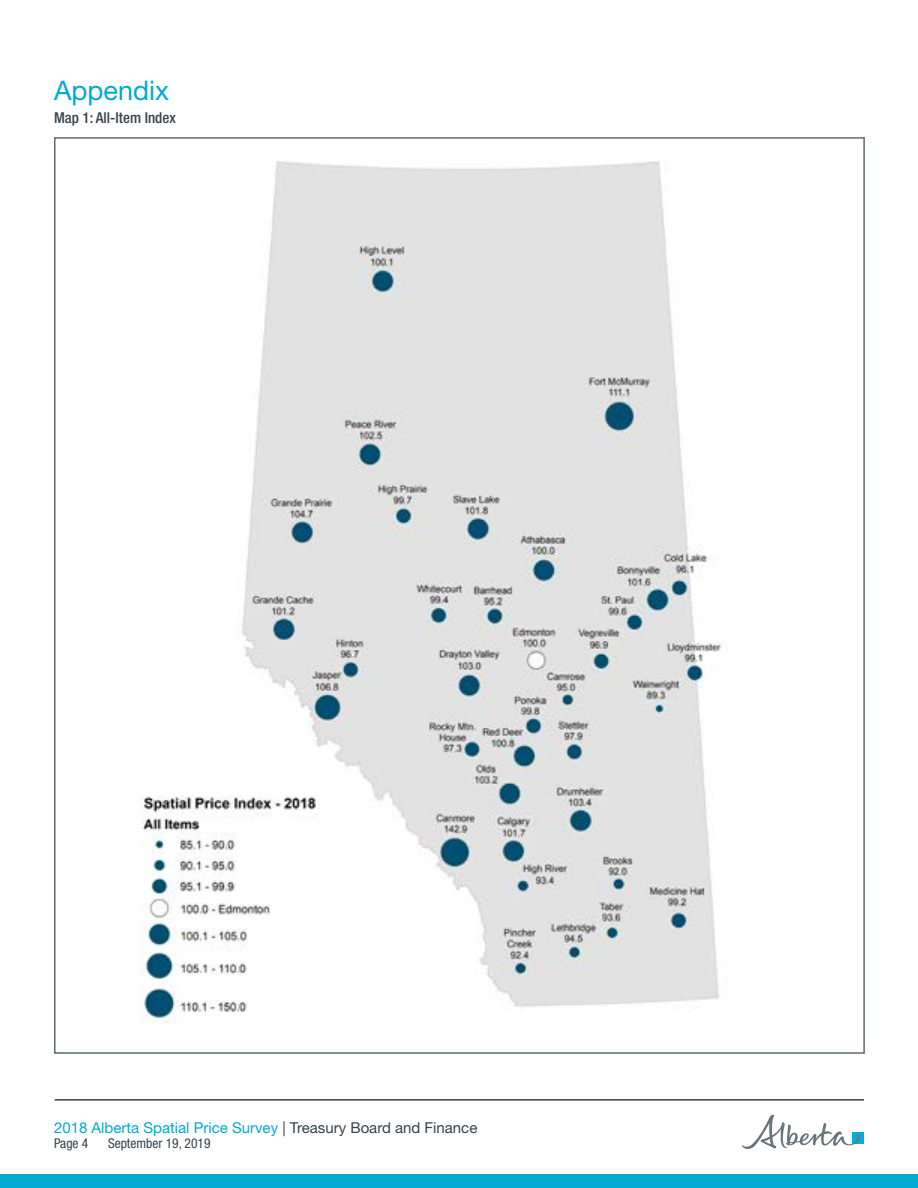
<style>
.page{position:relative;width:918px;height:1188px;background:#fff}
.page>*{position:absolute;margin:0;border:0;box-sizing:border-box;transform-origin:0 0}
.t1{font:27px "Helvetica Neue LT Std";color:#01aad2}
.t2{font:15px "Helvetica Neue LT Std";color:#01aad2}
.t3{font:500 condensed 15px "Helvetica Neue LT Std";color:#36424a}
.t4{font:condensed 13.5px "Helvetica Neue LT Std";color:#36424a}
.s1{color:#36424a}
</style>
<div class="page">
<img style="left:140px;top:161px;width:583px;height:863px">
<hr style="left:55px;top:1099px;width:809px;height:2px;background:#36424a">
<div style="left:0;top:1174px;width:918px;height:14px;background:#01aad2"></div>
<div style="left:853px;top:1132px;width:11px;height:11px;background:#00afdb"></div>
<svg style="left:742px;top:1115px;width:117px;height:34px"></svg>
<h1 class="t1" style="left:54px;top:75px;width:117px">Appendix</h1>
<p class="t3" style="left:54px;top:109px;width:123px">Map 1: All-Item Index</p>
<p class="t2" style="left:54px;top:1119px;width:425px">2018 Alberta Spatial Price Survey <span class="s1">| Treasury Board and Finance</span></p>
<p class="t4" style="left:54px;top:1136px;width:36px">Page 4</p>
<p class="t4" style="left:108px;top:1136px;width:104px">September 19, 2019</p>
</div>
